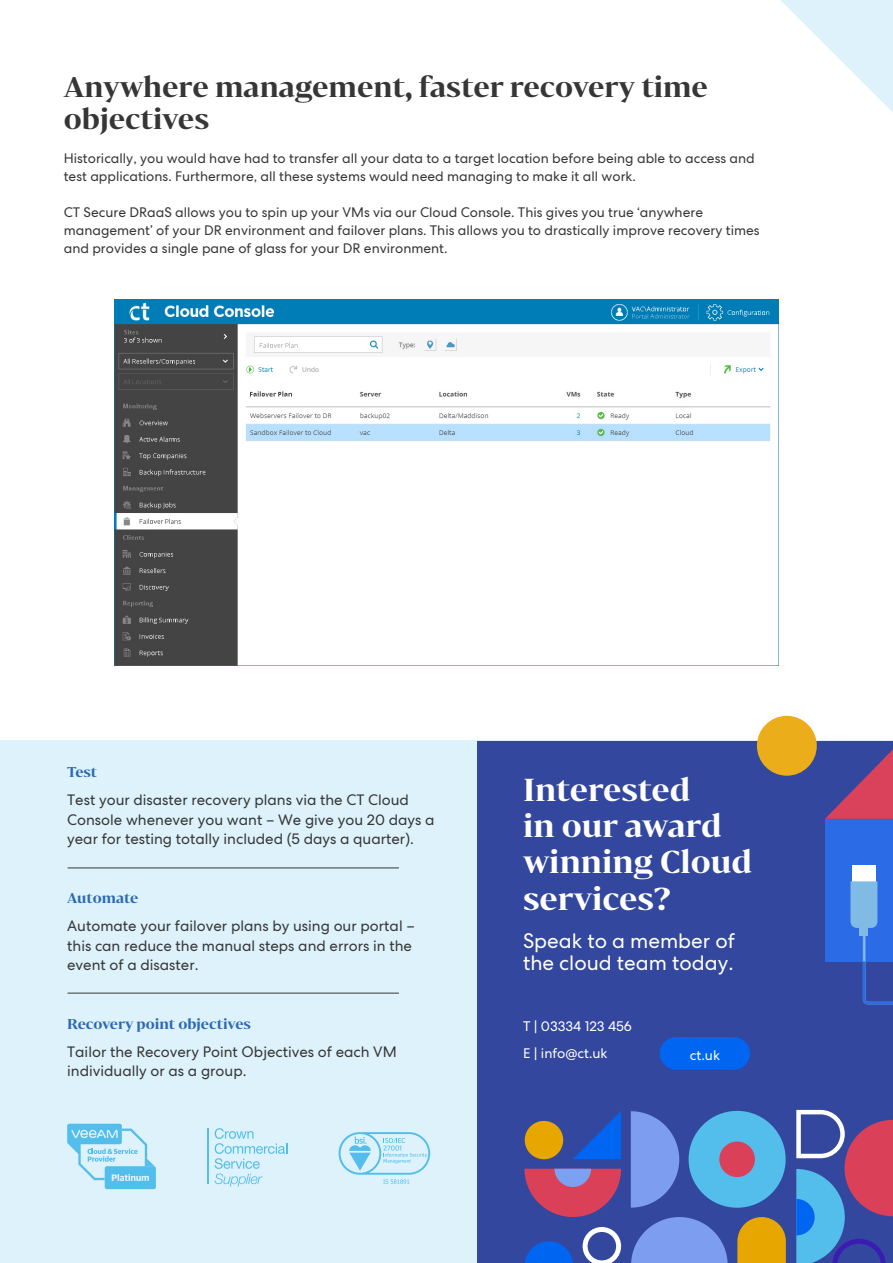
<style>
.page{position:relative;width:893px;height:1263px;background:#fff}
.page>*{position:absolute;margin:0;border:0;box-sizing:border-box;transform-origin:0 0}
.t1{font:700 30px/36.5px "Bw Darius DEMO";color:#fff}
.t2{font:700 27px/32.4px "Bw Darius DEMO";color:#363636}
.t3{font:20.7px/22.4px "Centra No 2";color:#fff}
.t4{font:15px/19.5px "Centra No 2";color:#363636}
.t5{font:13.8px "Centra No 2";color:#fff}
.t6{font:13.65px/18px "Centra No 2";color:#363636}
.t7{font:700 13.5px "Bw Darius DEMO";color:#2c69b3}
</style>
<div class="page">
<div style="left:0;top:740px;width:893px;height:523px;background:#ddf2fb"></div>
<svg style="left:781px;top:0;width:112px;height:112px"></svg>
<img style="left:115px;top:300px;width:663px;height:366px">
<hr style="left:68px;top:867px;width:331px;height:1px;background:#363636">
<hr style="left:68px;top:993px;width:331px;height:1px;background:#363636">
<div style="left:478px;top:741px;width:415px;height:522px;background:#32479d"></div>
<div style="left:660px;top:1037px;width:90px;height:33px;background:#0066f2;border-radius:16px"></div>
<svg style="left:573px;top:1111px;width:48px;height:48px"></svg>
<svg style="left:525px;top:1241px;width:48px;height:22px"></svg>
<svg style="left:631px;top:1217px;width:97px;height:46px"></svg>
<svg style="left:631px;top:1111px;width:48px;height:96px"></svg>
<svg style="left:737px;top:1217px;width:49px;height:46px;background:#d19a13"></svg>
<div style="left:525px;top:1121px;width:38px;height:38px;background:#e8a600;border-radius:50%"></div>
<svg style="left:583px;top:1227px;width:38px;height:36px"></svg>
<svg style="left:524px;top:1169px;width:97px;height:48px"></svg>
<svg style="left:796px;top:1109px;width:97px;height:154px"></svg>
<div style="left:689px;top:1111px;width:97px;height:97px;background:#53beec;border-radius:50%"></div>
<div style="left:719px;top:1141px;width:36px;height:36px;background:#db4059;border-radius:50%"></div>
<div style="left:825px;top:819px;width:68px;height:142px;background:#2b6ce6"></div>
<svg style="left:825px;top:749px;width:68px;height:70px"></svg>
<div style="left:852px;top:865px;width:24px;height:17px;background:#fff"></div>
<svg style="left:850px;top:881px;width:43px;height:123px"></svg>
<div style="left:757px;top:716px;width:60px;height:60px;background:#ecad1a;border-radius:50%"></div>
<svg style="left:67px;top:1124px;width:89px;height:65px"></svg>
<svg style="left:339px;top:1132px;width:91px;height:52px"></svg>
<hr style="left:208px;top:1128px;width:1px;height:56px;background:#53beec">
<svg style="left:215px;top:1128px;width:72px;height:59px"></svg>
<p class="t2" style="left:64px;top:69px;width:646px">Anywhere management, faster recovery time objectives</p>
<p class="t6" style="left:64px;top:149px;width:693px">Historically, you would have had to transfer all your data to a target location before being able to access and test applications. Furthermore, all these systems would need managing to make it all work.</p>
<p class="t6" style="left:64px;top:203px;width:697px">CT Secure DRaaS allows you to spin up your VMs via our Cloud Console. This gives you true ‘anywhere management’ of your DR environment and failover plans. This allows you to drastically improve recovery times and provides a single pane of glass for your DR environment.</p>
<p class="t7" style="left:67px;top:763px;width:32px">Test</p>
<p class="t4" style="left:67px;top:790px;width:369px">Test your disaster recovery plans via the CT Cloud<br>Console whenever you want – We give you 20 days a year for testing totally included (5 days a quarter).</p>
<p class="t7" style="left:67px;top:889px;width:73px">Automate</p>
<p class="t4" style="left:67px;top:916px;width:349px">Automate your failover plans by using our portal – this can reduce the manual steps and errors in the event of a disaster.</p>
<p class="t7" style="left:67px;top:1014px;width:185px">Recovery point objectives</p>
<p class="t4" style="left:67px;top:1042px;width:331px">Tailor the Recovery Point Objectives of each VM individually or as a group.</p>
<p class="t1" style="left:523px;top:770px;width:231px">Interested<br>in our award winning Cloud services?</p>
<p class="t3" style="left:523px;top:929px;width:213px">Speak to a member of the cloud team today.</p>
<p class="t5" style="left:523px;top:1018px;width:110px">T | 03334 123 456</p>
<p class="t5" style="left:523px;top:1045px;width:86px">E | info@ct.uk</p>
<p class="t5" style="left:690px;top:1047px;width:32px">ct.uk</p>
</div>
